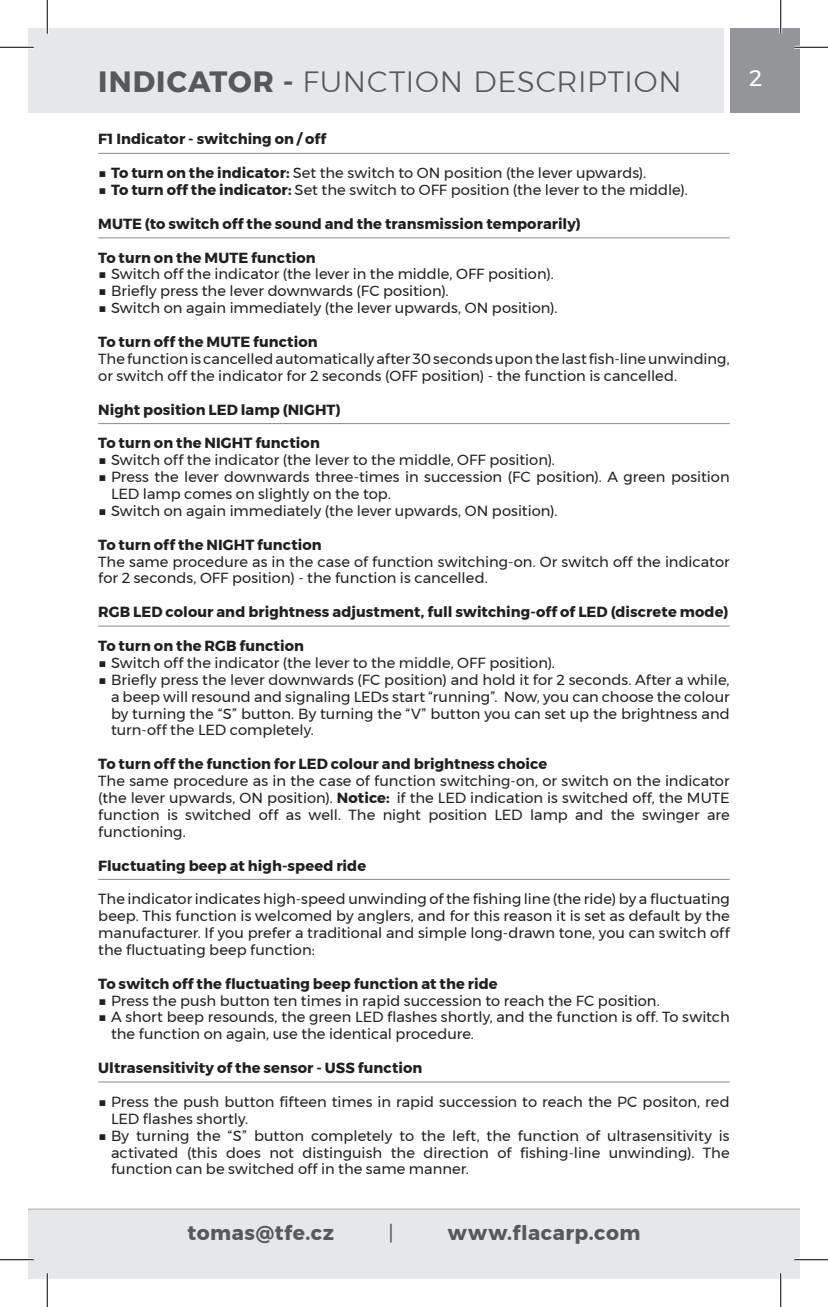
<style>
.page{position:relative;width:828px;height:1307px;background:#fff}
.page>*{position:absolute;margin:0;border:0;box-sizing:border-box;transform-origin:0 0}
.t1{font:300 29.25px "Montserrat";letter-spacing:.03em;color:#57585a}
.t2{font:22.5px "Montserrat";color:#fff}
.t3{font:700 20.25px "Montserrat";letter-spacing:.03em;color:#57585a}
.t4{font:20.25px "Montserrat";color:#57585a}
.t5{font:14.62px/16.9px "Montserrat";letter-spacing:.005em;color:#231f20}
.t6{font:700 14.62px "Montserrat";letter-spacing:.005em;color:#231f20}
.s1{font-weight:700}
</style>
<div class="page">
<hr style="left:98px;top:153px;width:632px;height:1px;background:#939598">
<hr style="left:98px;top:237px;width:632px;height:1px;background:#939598">
<hr style="left:98px;top:423px;width:632px;height:1px;background:#939598">
<hr style="left:98px;top:625px;width:632px;height:1px;background:#939598">
<hr style="left:98px;top:878px;width:632px;height:2px;background:#939598">
<hr style="left:98px;top:1081px;width:632px;height:1px;background:#939598">
<div style="left:28px;top:1208px;width:772px;height:70px;background:#e6e7e9"></div>
<hr style="left:28px;top:1208px;width:772px;height:1px;background:#bcbdc0">
<div style="left:731px;top:28px;width:69px;height:84px;background:#939598"></div>
<div style="left:28px;top:28px;width:696px;height:84px;background:#e6e7e9"></div>
<hr style="left:0;top:46px;width:34px;height:3px;background:#fff">
<hr style="left:794px;top:46px;width:34px;height:3px;background:#fff">
<hr style="left:0;top:1258px;width:34px;height:2px;background:#fff">
<hr style="left:794px;top:1258px;width:34px;height:2px;background:#fff">
<hr style="left:46px;top:0;width:3px;height:34px;background:#fff">
<hr style="left:46px;top:1273px;width:3px;height:33px;background:#fff">
<hr style="left:779px;top:0;width:3px;height:34px;background:#fff">
<hr style="left:779px;top:1273px;width:3px;height:33px;background:#fff">
<hr style="left:0;top:47px;width:34px;height:1px;background:#000">
<hr style="left:794px;top:47px;width:34px;height:1px;background:#000">
<hr style="left:0;top:1259px;width:34px;height:1px;background:#000">
<hr style="left:794px;top:1259px;width:34px;height:1px;background:#000">
<hr style="left:47px;top:0;width:1px;height:34px;background:#000">
<hr style="left:47px;top:1273px;width:1px;height:33px;background:#000">
<hr style="left:780px;top:0;width:1px;height:34px;background:#000">
<hr style="left:780px;top:1273px;width:1px;height:33px;background:#000">
<h1 class="t1" style="left:98px;top:60px;width:585px"><span class="s1">INDICATOR -</span> FUNCTION DESCRIPTION</h1>
<p class="t6" style="left:98px;top:127px;width:230px">F1 Indicator - switching on / off</p>
<p class="t5" style="left:98px;top:164px;width:549px">■ <span class="s1">To turn on the indicator:</span> Set the switch to ON position (the lever upwards).</p>
<p class="t5" style="left:98px;top:181px;width:591px">■ <span class="s1">To turn off the indicator:</span> Set the switch to OFF position (the lever to the middle).</p>
<p class="t6" style="left:98px;top:212px;width:484px">MUTE (to switch off the sound and the transmission temporarily)</p>
<p class="t6" style="left:98px;top:246px;width:219px">To turn on the MUTE function</p>
<p class="t5" style="left:98px;top:266px;width:457px">■ Switch off the indicator (the lever in the middle, OFF position).</p>
<p class="t5" style="left:98px;top:282px;width:352px">■ Briefly press the lever downwards (FC position).</p>
<p class="t5" style="left:98px;top:299px;width:461px">■ Switch on again immediately (the lever upwards, ON position).</p>
<p class="t6" style="left:98px;top:330px;width:221px">To turn off the MUTE function</p>
<p class="t5" style="left:98px;top:350px;width:633px">The function is cancelled automatically after 30 seconds upon the last fish-line unwinding, or switch off the indicator for 2 seconds (OFF position) - the function is cancelled.</p>
<p class="t6" style="left:98px;top:397px;width:244px">Night position LED lamp (NIGHT)</p>
<p class="t6" style="left:98px;top:431px;width:223px">To turn on the NIGHT function</p>
<p class="t5" style="left:98px;top:451px;width:458px">■ Switch off the indicator (the lever to the middle, OFF position).</p>
<p class="t5" style="left:111px;top:468px;width:620px;text-indent:-13px">■ Press the lever downwards three-times in succession (FC position). A green position<br>LED lamp comes on slightly on the top.</p>
<p class="t5" style="left:98px;top:502px;width:461px">■ Switch on again immediately (the lever upwards, ON position).</p>
<p class="t6" style="left:98px;top:532px;width:225px">To turn off the NIGHT function</p>
<p class="t5" style="left:98px;top:552px;width:633px">The same procedure as in the case of function switching-on. Or switch off the indicator for 2 seconds, OFF position) - the function is cancelled.</p>
<p class="t6" style="left:98px;top:600px;width:632px">RGB LED colour and brightness adjustment, full switching-off of LED (discrete mode)</p>
<p class="t6" style="left:98px;top:634px;width:207px">To turn on the RGB function</p>
<p class="t5" style="left:98px;top:654px;width:458px">■ Switch off the indicator (the lever to the middle, OFF position).</p>
<p class="t5" style="left:111px;top:671px;width:620px;text-align:justify;text-indent:-13px">■ Briefly press the lever downwards (FC position) and hold it for 2 seconds. After a while, a beep will resound and signaling LEDs start “running”. Now, you can choose the colour by turning the “S” button. By turning the “V” button you can set up the brightness and turn-off the LED completely.</p>
<p class="t6" style="left:98px;top:752px;width:450px">To turn off the function for LED colour and brightness choice</p>
<p class="t5" style="left:98px;top:772px;width:633px;text-align:justify">The same procedure as in the case of function switching-on, or switch on the indicator (the lever upwards, ON position). <span class="s1">Notice:</span> if the LED indication is switched off, the MUTE function is switched off as well. The night position LED lamp and the swinger are functioning.</p>
<p class="t6" style="left:98px;top:853px;width:269px">Fluctuating beep at high-speed ride</p>
<p class="t5" style="left:98px;top:890px;width:633px;text-align:justify">The indicator indicates high-speed unwinding of the fishing line (the ride) by a fluctuating beep. This function is welcomed by anglers, and for this reason it is set as default by the manufacturer. If you prefer a traditional and simple long-drawn tone, you can switch off the fluctuating beep function:</p>
<p class="t6" style="left:98px;top:971px;width:401px">To switch off the fluctuating beep function at the ride</p>
<p class="t5" style="left:98px;top:991px;width:563px">■ Press the push button ten times in rapid succession to reach the FC position.</p>
<p class="t5" style="left:111px;top:1008px;width:620px;text-indent:-13px">■ A short beep resounds, the green LED flashes shortly, and the function is off. To switch the function on again, use the identical procedure.</p>
<p class="t6" style="left:98px;top:1056px;width:326px">Ultrasensitivity of the sensor - USS function</p>
<p class="t5" style="left:111px;top:1093px;width:620px;text-indent:-13px">■ Press the push button fifteen times in rapid succession to reach the PC positon, red<br>LED flashes shortly.</p>
<p class="t5" style="left:111px;top:1126px;width:620px;text-align:justify;text-indent:-13px">■ By turning the “S” button completely to the left, the function of ultrasensitivity is activated (this does not distinguish the direction of fishing-line unwinding). The function can be switched off in the same manner.</p>
<h3 class="t3" style="left:187px;top:1216px;width:148px">tomas@tfe.cz</h3>
<h3 class="t4" style="left:388px;top:1217px;width:7px">|</h3>
<h3 class="t3" style="left:448px;top:1216px;width:194px">www.flacarp.com</h3>
<h2 class="t2" style="left:749px;top:61px;width:15px">2</h2>
</div>
